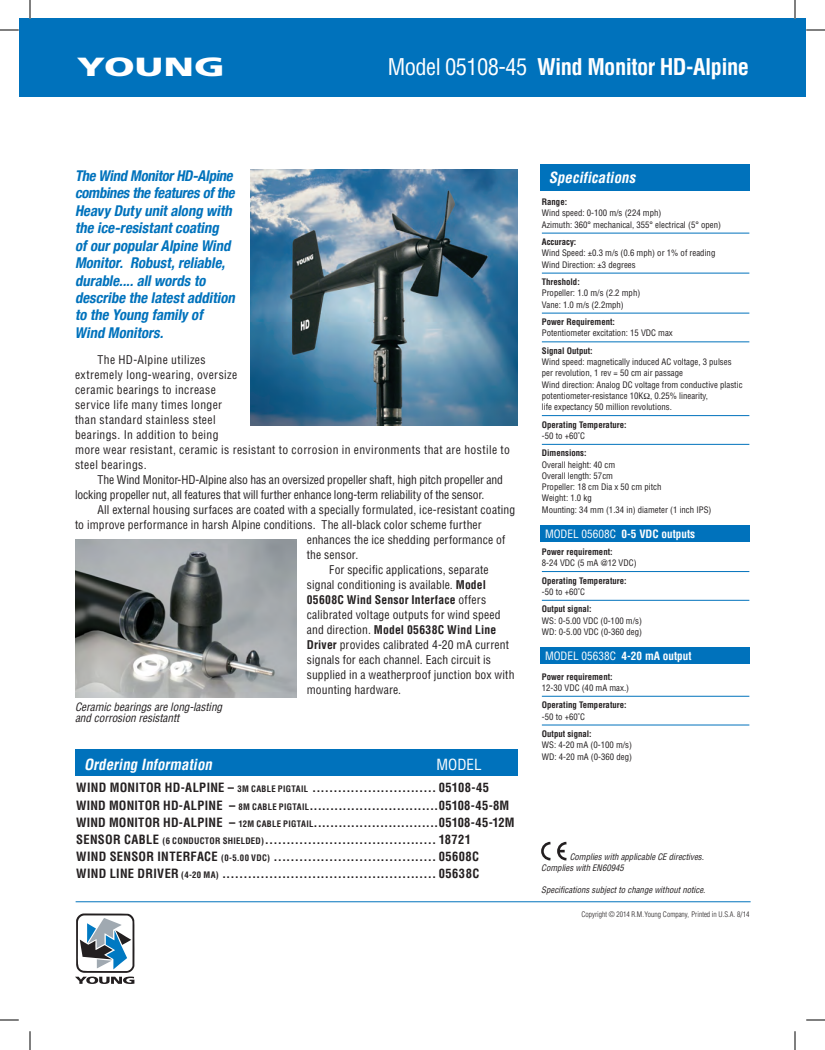
<style>
.page{position:relative;width:825px;height:1050px;background:#fff}
.page>*{position:absolute;margin:0;border:0;box-sizing:border-box;transform-origin:0 0}
.t1{font:900 26.25px "Frutiger";color:#fff;scale:1.5 1}
.t2{font:700 condensed 22.5px "Helvetica";letter-spacing:-.025em;color:#fff}
.t3{font:italic 700 condensed 15px "Helvetica";color:#fff}
.t4{font:condensed 15px "Helvetica";color:#fff}
.t5{font:italic 700 condensed 14.88px/17.5px "Helvetica Neue";color:#0072bc}
.t6{font:700 condensed 12.5px/17.2px "Helvetica";letter-spacing:.025em;color:#231f20}
.t7{font:condensed 11.75px/15px "Helvetica";letter-spacing:.015em;color:#231f20}
.t8{font:condensed 11.75px/15px "Helvetica";letter-spacing:-.01em;color:#231f20}
.t9{font:700 condensed 11.75px "Helvetica";letter-spacing:.02em;color:#231f20}
.t10{font:italic condensed 11.25px/11.2px "Helvetica";letter-spacing:-.005em;color:#231f20}
.t11{font:700 condensed 11.25px "Helvetica";color:#fff}
.t12{font:condensed 8.75px/11.2px "Helvetica";color:#231f20}
.t13{font:700 condensed 8.75px "Helvetica";color:#231f20}
.t14{font:italic condensed 8.75px/11.2px "Helvetica";color:#231f20}
.t15{font:300 condensed 7.5px "Helvetica";color:#231f20}
.s1{font-weight:400}
.s2{color:#fff}
.s3{font-family:"Helvetica";font-style:normal;color:#fff}
.s4{font-weight:700}
.s5{font-size:8.75px}
</style>
<div class="page">
<div style="left:19px;top:19px;width:787px;height:78px;background:#0072bc"></div>
<hr style="left:542px;top:233px;width:207px;height:1px;background:#0072bc">
<hr style="left:542px;top:273px;width:207px;height:1px;background:#0072bc">
<hr style="left:542px;top:313px;width:207px;height:1px;background:#0072bc">
<hr style="left:542px;top:342px;width:207px;height:1px;background:#0072bc">
<hr style="left:542px;top:415px;width:207px;height:1px;background:#0072bc">
<hr style="left:542px;top:444px;width:207px;height:1px;background:#0072bc">
<hr style="left:542px;top:571px;width:207px;height:1px;background:#0072bc">
<hr style="left:542px;top:600px;width:207px;height:1px;background:#0072bc">
<hr style="left:542px;top:696px;width:207px;height:1px;background:#0072bc">
<hr style="left:542px;top:725px;width:207px;height:1px;background:#0072bc">
<div style="left:540px;top:164px;width:210px;height:27px;background:#0072bc"></div>
<div style="left:75px;top:749px;width:443px;height:27px;background:#0072bc"></div>
<hr style="left:76px;top:901px;width:675px;height:1px;background:#0072bc">
<div style="left:540px;top:647px;width:210px;height:17px;background:#0072bc"></div>
<div style="left:540px;top:525px;width:210px;height:17px;background:#0072bc"></div>
<img style="left:75px;top:539px;width:222px;height:159px">
<svg style="left:541px;top:841px;width:26px;height:20px"></svg>
<svg style="left:75px;top:913px;width:60px;height:71px"></svg>
<img style="left:250px;top:170px;width:268px;height:255px">
<svg style="left:0;top:29px;width:19px;height:2px"></svg>
<svg style="left:806px;top:29px;width:19px;height:2px"></svg>
<svg style="left:0;top:1019px;width:19px;height:2px"></svg>
<svg style="left:806px;top:1019px;width:19px;height:2px"></svg>
<svg style="left:29px;top:0;width:2px;height:19px"></svg>
<svg style="left:29px;top:1031px;width:2px;height:19px"></svg>
<svg style="left:794px;top:0;width:2px;height:19px"></svg>
<svg style="left:794px;top:1031px;width:2px;height:19px"></svg>
<h1 class="t1" style="left:77px;top:51px;width:100px">YOUNG</h1>
<h2 class="t2" style="left:388px;top:52px;width:363px"><span class="s1">Model 05108-45</span> Wind Monitor HD-Alpine</h2>
<p class="t5" style="left:75px;top:166px;width:164px">The Wind MonitorHD-Alpine combinesthe featuresofthe<br>Heavy Duty unitalong with the ice-resistantcoating ofourpopularAlpine Wind<br>Monitor. Robust,reliable, durable....allwords to describe the latestaddition to the Young family of<br>Wind Monitors.<span class="s2">tio</span><span class="s3">n s</span></p>
<p class="t7" style="left:75px;top:352px;width:436px;text-indent:22px">The HD-Alpine utilizes<br>extremely long-wearing, oversize<br>ceramic bearings to increase<br>service life many times longer<br>than standard stainless steel<br>bearings. In addition to being<br>more wear resistant, ceramic is resistant to corrosion in environments that are hostile to steel bearings.</p>
<h3 class="t8" style="left:75px;top:472px;width:430px;text-indent:22px">The Wind Monitor-HD-Alpine also has an oversized propeller shaft, high pitch propeller and locking propeller nut, all features that will further enhance long-term reliability of the sensor.</h3>
<h3 class="t7" style="left:98px;top:502px;width:419px">All external housing surfaces are coated with a specially formulated, ice-resistant coating</h3>
<h3 class="t7" style="left:75px;top:517px;width:408px">to improve performance in harsh Alpine conditions. The all-black color scheme further</h3>
<h3 class="t7" style="left:307px;top:532px;width:200px">enhances the ice shedding performance of</h3>
<h3 class="t7" style="left:307px;top:547px;width:53px">the sensor.</h3>
<h3 class="t7" style="left:329px;top:562px;width:161px">For specific applications, separate</h3>
<h3 class="t7" style="left:307px;top:577px;width:181px">signal conditioning is available. <span class="s4">Model</span></h3>
<h3 class="t9" style="left:307px;top:593px;width:181px">05608C Wind Sensor Interface <span class="s1">offers</span></h3>
<h3 class="t7" style="left:307px;top:607px;width:195px">calibrated voltage outputs for wind speed</h3>
<h3 class="t9" style="left:307px;top:623px;width:191px"><span class="s1">and direction.</span> Model 05638C Wind Line</h3>
<h3 class="t7" style="left:307px;top:637px;width:204px"><span class="s4">Driver</span> provides calibrated 4-20 mA current</h3>
<h3 class="t7" style="left:307px;top:652px;width:186px">signals for each channel. Each circuit is</h3>
<h3 class="t7" style="left:307px;top:667px;width:209px">supplied in a weatherproof junction box with</h3>
<h3 class="t7" style="left:307px;top:682px;width:96px">mounting hardware.</h3>
<p class="t10" style="left:75px;top:701px;width:149px">Ceramic bearings are long-lasting and corrosion resistantt</p>
<h3 class="t3" style="left:84px;top:755px;width:133px">Ordering Information</h3>
<h3 class="t4" style="left:437px;top:755px;width:46px">MODEL</h3>
<p class="t6" style="left:76px;top:779px;width:440px">WIND MONITOR HD-ALPINE – <span class="s5">3M CABLE PIGTAIL</span> ............................. 05108-45<br>WIND MONITOR HD-ALPINE – <span class="s5">8M CABLE PIGTAIL</span>...............................05108-45-8M WIND MONITOR HD-ALPINE – <span class="s5">12M CABLE PIGTAIL</span>..............................05108-45-12M SENSOR CABLE <span class="s5">(6 CONDUCTOR SHIELDED)</span>........................................ 18721<br>WIND SENSOR INTERFACE <span class="s5">(0-5.00 VDC)</span> ...................................... 05608C<br>WIND LINE DRIVER <span class="s5">(4-20 MA)</span> .................................................. 05638C</p>
<h3 class="t3" style="left:549px;top:168px;width:91px">Specifications</h3>
<p class="t13" style="left:542px;top:196px;width:27px">Range:</p>
<p class="t12" style="left:542px;top:207px;width:181px">Wind speed: 0-100 m/s (224 mph)<br>Azimuth: 360° mechanical, 355° electrical (5° open)</p>
<p class="t13" style="left:542px;top:236px;width:36px">Accuracy:</p>
<p class="t12" style="left:542px;top:247px;width:175px">Wind Speed: ±0.3 m/s (0.6 mph) or 1% of reading<br>Wind Direction: ±3 degrees</p>
<p class="t13" style="left:542px;top:276px;width:39px">Threshold:</p>
<p class="t12" style="left:542px;top:287px;width:100px">Propeller: 1.0 m/s (2.2 mph)<br>Vane: 1.0 m/s (2.2mph)</p>
<p class="t13" style="left:542px;top:316px;width:75px">Power Requirement:</p>
<p class="t12" style="left:542px;top:327px;width:132px">Potentiometer excitation: 15 VDC max</p>
<p class="t13" style="left:542px;top:345px;width:52px">Signal Output:</p>
<p class="t12" style="left:542px;top:356px;width:202px">Wind speed: magnetically induced AC voltage, 3 pulses per revolution, 1 rev = 50 cm air passage<br>Wind direction: Analog DC voltage from conductive plastic potentiometer-resistance 10K , 0.25% linearity,<br>life expectancy 50 million revolutions.</p>
<p class="t13" style="left:542px;top:419px;width:86px">Operating Temperature:</p>
<p class="t12" style="left:542px;top:430px;width:45px">-50 to +60˚C</p>
<p class="t13" style="left:542px;top:448px;width:46px">Dimensions:</p>
<p class="t12" style="left:542px;top:459px;width:171px">Overall height: 40 cm<br>Overall length: 57cm<br>Propeller: 18 cm Dia x 50 cm pitch<br>Weight: 1.0 kg<br>Mounting: 34 mm (1.34 in) diameter (1 inch IPS)</p>
<p class="t13" style="left:542px;top:546px;width:72px">Power requirement:</p>
<p class="t12" style="left:542px;top:557px;width:96px">8-24 VDC (5 mA @12 VDC)</p>
<p class="t13" style="left:542px;top:575px;width:86px">Operating Temperature:</p>
<p class="t12" style="left:542px;top:586px;width:45px">-50 to +60˚C</p>
<p class="t13" style="left:542px;top:604px;width:51px">Output signal:</p>
<p class="t12" style="left:542px;top:615px;width:102px">WS: 0-5.00 VDC (0-100 m/s)<br>WD: 0-5.00 VDC (0-360 deg)</p>
<p class="t13" style="left:542px;top:671px;width:72px">Power requirement:</p>
<p class="t12" style="left:542px;top:682px;width:89px">12-30 VDC (40 mA max.)</p>
<p class="t13" style="left:542px;top:700px;width:86px">Operating Temperature:</p>
<p class="t12" style="left:542px;top:711px;width:45px">-50 to +60˚C</p>
<p class="t13" style="left:542px;top:728px;width:51px">Output signal:</p>
<p class="t12" style="left:542px;top:739px;width:92px">WS: 4-20 mA (0-100 m/s)<br>WD: 4-20 mA (0-360 deg)</p>
<p class="t11" style="left:545px;top:527px;width:152px"><span class="s1">MODEL 05608C</span> 0-5 VDC outputs</p>
<p class="t11" style="left:545px;top:649px;width:148px"><span class="s1">MODEL 05638C</span> 4-20 mA output</p>
<p class="t14" style="left:541px;top:851px;width:164px;text-indent:28px">Complies with applicable CE directives.<br>Complies with EN60945</p>
<p class="t14" style="left:541px;top:885px;width:166px">Specifications subject to change without notice.</p>
<p class="t15" style="left:581px;top:910px;width:170px">Copyright © 2014 R.M. Young Company, Printed in U.S.A. 8/14</p>
</div>
